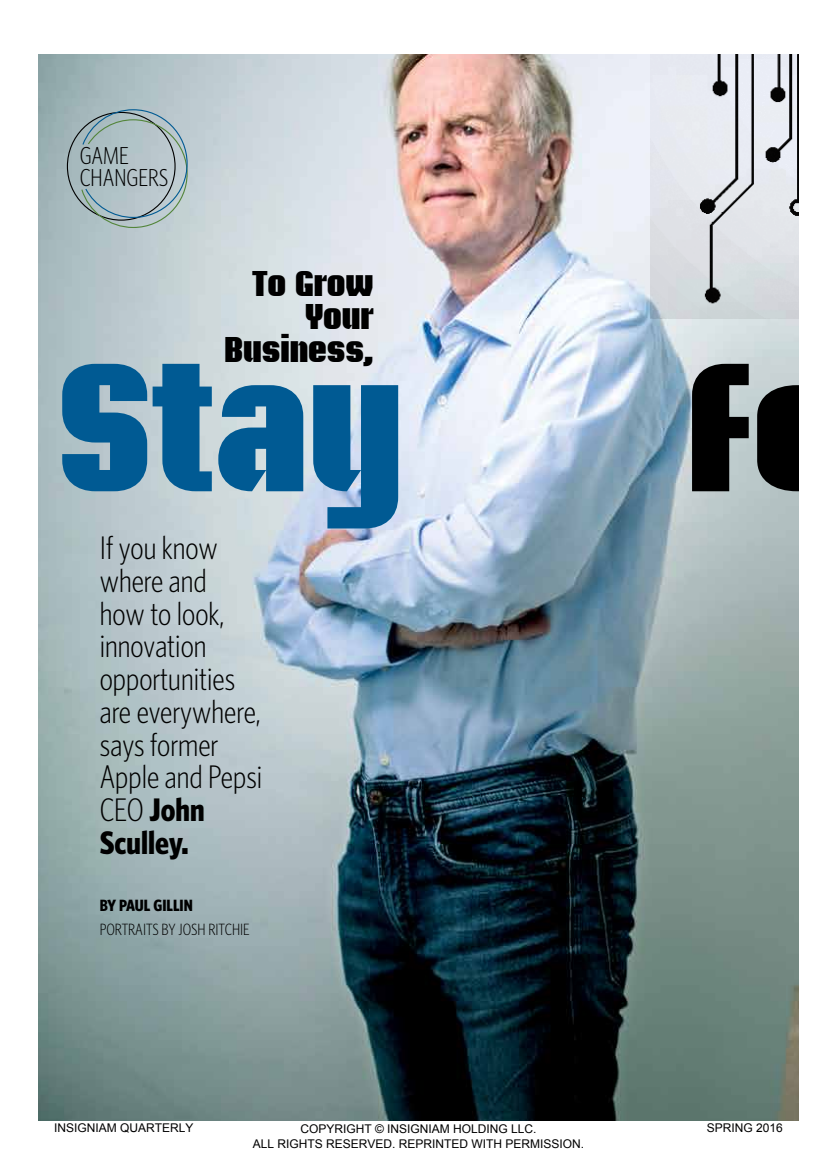
<style>
.page{position:relative;width:837px;height:1175px;background:#fff}
.page>*{position:absolute;margin:0;border:0;box-sizing:border-box;transform-origin:0 0}
.t1{font:900 180.45px "Briem Akademi Std";color:#005a93}
.t2{font:900 180.45px "Briem Akademi Std";color:#000}
.t3{font:900 35.4px/32.7px "Briem Akademi Std";letter-spacing:-.005em;color:#000;text-align:right}
.t4{font:300 32.7px/32.7px "Whitney Condensed";color:#000}
.t5{font:300 24.45px/21.8px "Whitney Condensed";color:#000}
.t6{font:300 16.35px "Whitney Condensed";color:#000}
.t7{font:700 16.35px "Whitney Condensed";color:#000}
.t8{font:12px/14.4px "Arial";color:#000;text-align:center}
.s1{font-weight:700}
</style>
<div class="page">
<img style="left:38px;top:54px;width:761px;height:1066px">
<svg style="left:80px;top:109px;width:108px;height:119px;background:#a9bbbf"></svg>
<img style="left:650px;top:54px;width:149px;height:264px">
<p class="t5" style="left:80px;top:145px;width:90px">GAME<br>CHANGERS</p>
<p class="t3" style="left:225px;top:267px;width:150px">To Grow<br>Your<br>Business,</p>
<h1 class="t1" style="left:57px;top:326px;width:348px">Stay</h1>
<h1 class="t2" style="left:687px;top:326px;width:180px">Fo</h1>
<p class="t4" style="left:100px;top:531px;width:164px">If you know where and<br>how to look, innovation opportunities are everywhere, says former<br>Apple and Pepsi<br>CEO <span class="s1">John<br>Sculley.</span></p>
<p class="t7" style="left:100px;top:895px;width:95px">BY PAUL GILLIN</p>
<p class="t6" style="left:100px;top:920px;width:151px">PORTRAITS BY JOSH RITCHIE</p>
<p class="t8" style="left:54px;top:1120px;width:141px">INSIGNIAM QUARTERLY</p>
<p class="t8" style="left:253px;top:1121px;width:333px">COPYRIGHT © INSIGNIAM HOLDING LLC.<br>ALL RIGHTS RESERVED. REPRINTED WITH PERMISSION.</p>
<p class="t8" style="left:707px;top:1120px;width:78px">SPRING 2016</p>
</div>
